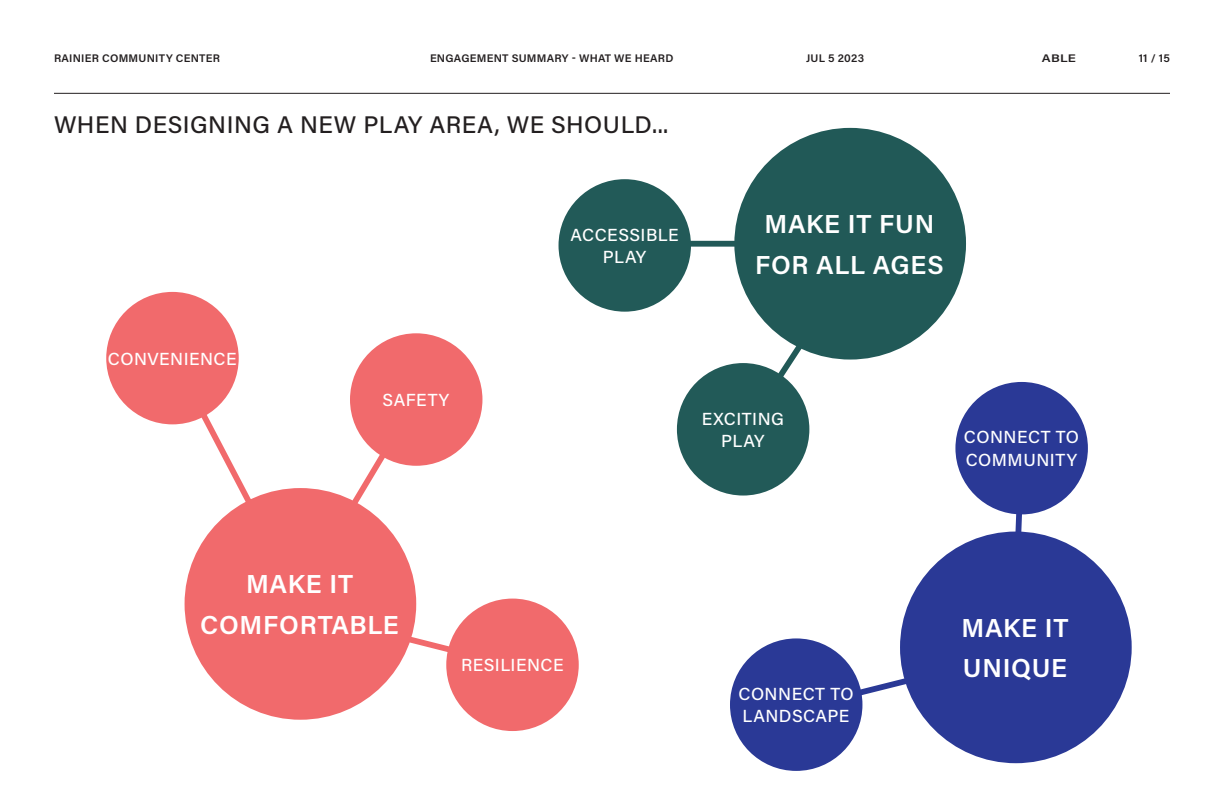
<style>
.page{position:relative;width:1224px;height:792px;background:#fff}
.page>*{position:absolute;margin:0;border:0;box-sizing:border-box;transform-origin:0 0}
.D1-_DIAGRAM_BIG{font:600 26px/40.8px "Acumin Pro";letter-spacing:.025em;color:#fff;text-align:center}
.H2_-_PAGE_TITLE{font:500 24px "Acumin Pro";letter-spacing:.02em;color:#231f20}
.D1-_DIAGRAM_BIG-2{font:500 17.5px/22.3px "Acumin Pro";letter-spacing:.025em;color:#fff;text-align:center}
.H3_-_STANDARD{font:600 11px "Acumin Pro";letter-spacing:.02em;color:#231f20}
.H3_-_STANDARD-2{font:600 11px "Acumin Pro";letter-spacing:.02em;color:#231f20;scale:1.2 1}
</style>
<div class="page">
<hr style="left:54px;top:93px;width:1116px;height:1px;background:#231f20">
<svg style="left:734px;top:272px;width:76px;height:170px"></svg>
<div style="left:625px;top:241px;width:223px;height:6px;background:#215957"></div>
<svg style="left:167px;top:348px;width:249px;height:244px"></svg>
<svg style="left:394px;top:610px;width:81px;height:62px"></svg>
<svg style="left:1010px;top:513px;width:18px;height:20px"></svg>
<svg style="left:847px;top:662px;width:75px;height:54px"></svg>
<div style="left:185px;top:488px;width:231px;height:232px;background:#f16a6c;border-radius:50%"></div>
<div style="left:446px;top:599px;width:133px;height:132px;background:#f16a6c;border-radius:50%"></div>
<div style="left:677px;top:363px;width:132px;height:133px;background:#225a58;border-radius:50%"></div>
<div style="left:559px;top:179px;width:132px;height:133px;background:#225a58;border-radius:50%"></div>
<div style="left:106px;top:292px;width:133px;height:132px;background:#f16a6c;border-radius:50%"></div>
<div style="left:730px;top:638px;width:132px;height:133px;background:#2a3996;border-radius:50%"></div>
<div style="left:955px;top:382px;width:133px;height:132px;background:#2a3996;border-radius:50%"></div>
<div style="left:350px;top:333px;width:132px;height:133px;background:#f16a6c;border-radius:50%"></div>
<div style="left:734px;top:128px;width:232px;height:232px;background:#215957;border-radius:50%"></div>
<div style="left:900px;top:532px;width:232px;height:231px;background:#2a3996;border-radius:50%"></div>
<p class="H3_-_STANDARD" style="left:54px;top:51px;width:168px">RAINIER COMMUNITY CENTER</p>
<p class="H3_-_STANDARD" style="left:430px;top:51px;width:245px">ENGAGEMENT SU MMARY - WHAT WE HEARD</p>
<p class="H3_-_STANDARD" style="left:806px;top:51px;width:60px">JUL 5 2023</p>
<p class="H3_-_STANDARD-2" style="left:1042px;top:51px;width:30px">ABLE</p>
<p class="H3_-_STANDARD" style="left:1139px;top:51px;width:33px">11 / 15</p>
<p class="H2_-_PAGE_TITLE" style="left:54px;top:108px;width:616px">WHEN DESIGNING A NEW PLAY AREA, WE SHOULD...</p>
<p class="D1-_DIAGRAM_BIG-2" style="left:108px;top:347px;width:130px">CONVENIENCE</p>
<p class="D1-_DIAGRAM_BIG-2" style="left:383px;top:388px;width:68px">SAFETY</p>
<p class="D1-_DIAGRAM_BIG-2" style="left:570px;top:223px;width:110px">ACCESSIBLE<br>PLAY</p>
<p class="D1-_DIAGRAM_BIG" style="left:755px;top:202px;width:190px">MAKE IT FUN<br>FOR ALL AGES</p>
<p class="D1-_DIAGRAM_BIG-2" style="left:702px;top:407px;width:84px">EXCITING<br>PLAY</p>
<p class="D1-_DIAGRAM_BIG-2" style="left:964px;top:425px;width:117px;text-align:left">CONNECT TO<br>COMMUNITY</p>
<p class="D1-_DIAGRAM_BIG" style="left:200px;top:562px;width:200px">MAKE IT<br>COMFORTABLE</p>
<p class="D1-_DIAGRAM_BIG-2" style="left:461px;top:653px;width:104px">RESILIENCE</p>
<p class="D1-_DIAGRAM_BIG-2" style="left:738px;top:682px;width:117px;text-align:left">CONNECT TO<br>LANDSCAPE</p>
<p class="D1-_DIAGRAM_BIG" style="left:961px;top:606px;width:109px">MAKE IT</p>
<p class="D1-_DIAGRAM_BIG" style="left:963px;top:647px;width:106px">UNIQUE</p>
</div>
